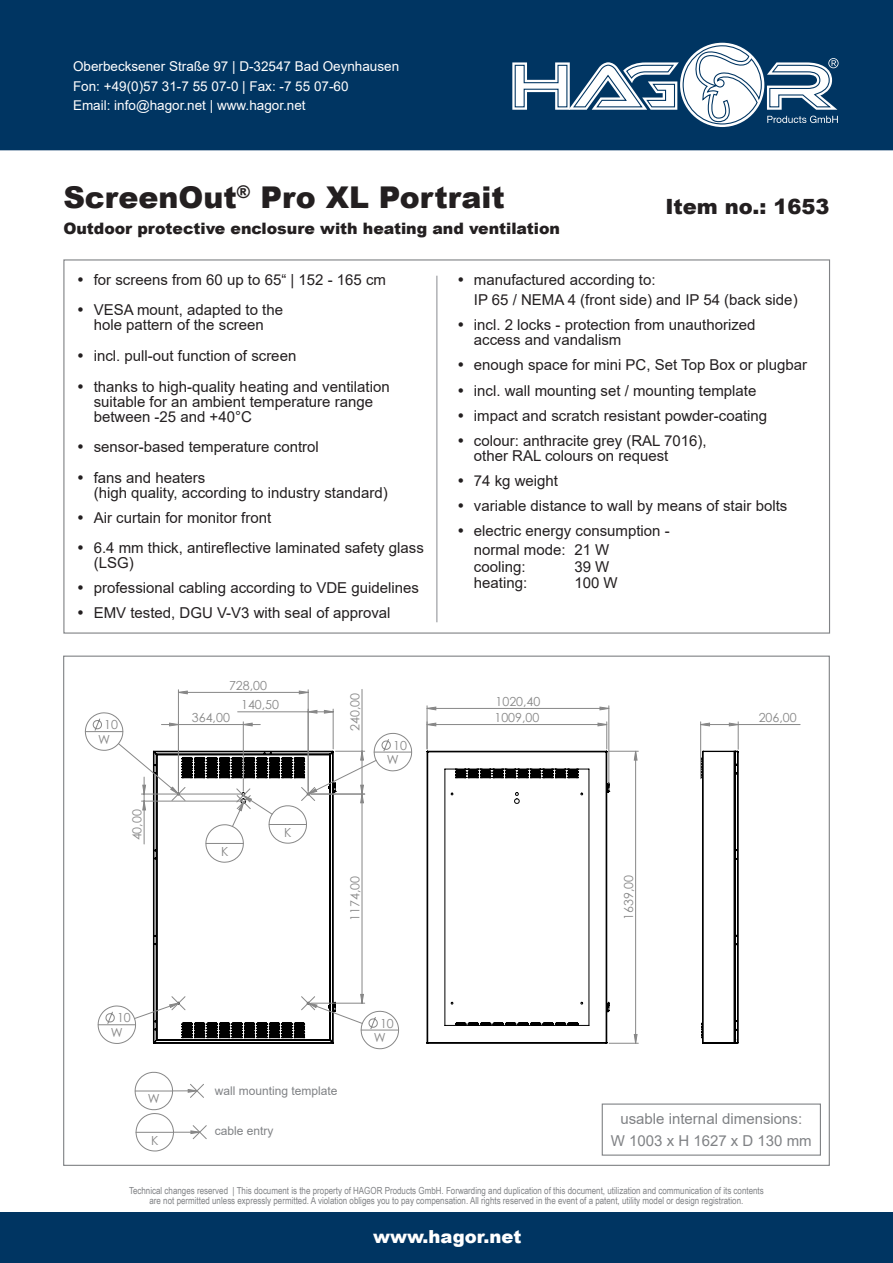
<style>
.page{position:relative;width:893px;height:1263px;background:#fff}
.page>*{position:absolute;margin:0;border:0;box-sizing:border-box;transform-origin:0 0}
.t1{font:900 30px "Arial";color:#231f20}
.t2{font:900 21px "Arial";color:#231f20}
.t3{font:900 18px "Arial";color:#fff}
.t4{font:900 15.75px "Arial";color:#231f20}
.t5{font:15px/15px "Arial";color:#231f20}
.t6{font:15px/22.5px "Arial";color:#808285;text-align:center}
.t7{font:13.5px/19.5px "Arial";color:#fff}
.t8{font:12.45px/19.4px "Century Gothic";color:#878787}
.t9{font:12px "Arial";color:#808285}
.t10{font:9.75px/10.5px "Arial Narrow";color:#808285;text-align:center}
</style>
<div class="page">
<div style="left:0;top:1213px;width:893px;height:50px;background:#003562"></div>
<div style="left:0;top:0;width:893px;height:150px;background:#003562"></div>
<svg style="left:502px;top:39px;width:358px;height:93px"></svg>
<hr style="left:436px;top:276px;width:2px;height:346px;background:#b0b1b5">
<div style="left:602px;top:1103px;width:219px;height:53px;border:1px solid #808285"></div>
<svg style="left:85px;top:712px;width:327px;height:439px"></svg>
<svg style="left:173px;top:1133px;width:34px;height:6px"></svg>
<hr style="left:136px;top:1132px;width:37px;height:1px;background:#878787">
<hr style="left:135px;top:1091px;width:38px;height:1px;background:#878787">
<svg style="left:134px;top:996px;width:36px;height:23px"></svg>
<hr style="left:98px;top:1024px;width:38px;height:1px;background:#878787">
<hr style="left:361px;top:1030px;width:38px;height:1px;background:#878787">
<hr style="left:374px;top:752px;width:38px;height:1px;background:#878787">
<hr style="left:85px;top:731px;width:38px;height:1px;background:#878787">
<hr style="left:738px;top:724px;width:62px;height:1px;background:#878787">
<hr style="left:427px;top:706px;width:1px;height:43px;background:#878787">
<hr style="left:609px;top:706px;width:1px;height:77px;background:#878787">
<svg style="left:170px;top:787px;width:147px;height:346px"></svg>
<svg style="left:700px;top:722px;width:39px;height:322px"></svg>
<svg style="left:426px;top:706px;width:183px;height:4px"></svg>
<hr style="left:362px;top:689px;width:1px;height:62px;background:#878787">
<svg style="left:301px;top:739px;width:90px;height:291px"></svg>
<svg style="left:426px;top:722px;width:212px;height:322px"></svg>
<svg style="left:93px;top:718px;width:9px;height:13px"></svg>
<hr style="left:178px;top:690px;width:1px;height:101px;background:#878787">
<hr style="left:308px;top:690px;width:1px;height:101px;background:#878787">
<hr style="left:333px;top:709px;width:1px;height:40px;background:#878787">
<hr style="left:238px;top:711px;width:70px;height:1px;background:#878787">
<hr style="left:243px;top:722px;width:1px;height:69px;background:#878787">
<svg style="left:179px;top:690px;width:130px;height:4px"></svg>
<svg style="left:308px;top:710px;width:26px;height:4px"></svg>
<svg style="left:161px;top:722px;width:99px;height:4px"></svg>
<svg style="left:105px;top:1011px;width:10px;height:13px"></svg>
<hr style="left:141px;top:794px;width:100px;height:1px;background:#878787">
<hr style="left:141px;top:801px;width:100px;height:1px;background:#878787">
<hr style="left:144px;top:801px;width:1px;height:43px;background:#878787">
<svg style="left:118px;top:743px;width:68px;height:67px"></svg>
<div style="left:215px;top:1074px;width:128px;height:33px;background:#fff"></div>
<div style="left:215px;top:1114px;width:128px;height:33px;background:#fff"></div>
<p class="t7" style="left:73px;top:57px;width:328px">Oberbecksener Straße 97 | D-32547 Bad Oeynhausen<br>Fon: +49(0)57 31-7 55 07-0 | Fax: -7 55 07-60<br>Email: info@hagor.net | www.hagor.net</p>
<h1 class="t1" style="left:63px;top:176px;width:443px">ScreenOut<sup>®</sup> Pro XL Portrait</h1>
<p class="t4" style="left:63px;top:217px;width:498px">Outdoor protective enclosure with heating and ventilation</p>
<h2 class="t2" style="left:665px;top:191px;width:166px">Item no.: 1653</h2>
<p class="t5" style="left:77px;top:272px;width:310px">• for screens from 60 up to 65“ | 152 - 165 cm</p>
<p class="t5" style="left:77px;top:303px;width:207px;text-align:center">• VESA mount, adapted to the hole pattern of the screen</p>
<p class="t5" style="left:77px;top:348px;width:221px">• incl. pull-out function of screen</p>
<p class="t5" style="left:94px;top:379px;width:297px;text-indent:-16px">• thanks to high-quality heating and ventilation suitable for an ambient temperature range between -25 and +40°C</p>
<p class="t5" style="left:77px;top:439px;width:243px">• sensor-based temperature control</p>
<p class="t5" style="left:94px;top:470px;width:296px;text-indent:-16px">• fans and heaters<br>(high quality, according to industry standard)</p>
<p class="t5" style="left:77px;top:510px;width:196px">• Air curtain for monitor front</p>
<p class="t5" style="left:94px;top:540px;width:332px;text-indent:-16px">• 6.4 mm thick, antireflective laminated safety glass (LSG)</p>
<p class="t5" style="left:77px;top:580px;width:343px">• professional cabling according to VDE guidelines</p>
<p class="t5" style="left:77px;top:605px;width:315px">• EMV tested, DGU V-V3 with seal of approval</p>
<p class="t8" style="left:104px;top:715px;width:15px">10</p>
<p class="t8" style="left:98px;top:730px;width:13px">W</p>
<p class="t8" style="left:127px;top:840px;width:33px;rotate:-90deg">40,00</p>
<p class="t8" style="left:241px;top:675px;width:40px;text-indent:-12px">728,00<br>140,50</p>
<p class="t8" style="left:192px;top:707px;width:40px">364,00</p>
<p class="t8" style="left:221px;top:841px;width:9px">K</p>
<p class="t8" style="left:284px;top:822px;width:9px">K</p>
<p class="t8" style="left:345px;top:731px;width:40px;rotate:-90deg">240,00</p>
<p class="t8" style="left:393px;top:735px;width:15px">10</p>
<p class="t8" style="left:387px;top:750px;width:13px">W</p>
<p class="t5" style="left:474px;top:269px;width:325px;line-height:20.5px;text-indent:-16px">• manufactured according to:<br>IP 65 / NEMA 4 (front side) and IP 54 (back side)</p>
<p class="t5" style="left:474px;top:318px;width:283px;text-indent:-16px">• incl. 2 locks - protection from unauthorized access and vandalism</p>
<p class="t5" style="left:457px;top:358px;width:351px">• enough space for mini PC, Set Top Box or plugbar</p>
<p class="t5" style="left:457px;top:383px;width:301px">• incl. wall mounting set / mounting template</p>
<p class="t5" style="left:457px;top:408px;width:311px">• impact and scratch resistant powder-coating</p>
<p class="t5" style="left:474px;top:433px;width:234px;text-indent:-16px">• colour: anthracite grey (RAL 7016), other RAL colours on request</p>
<p class="t5" style="left:457px;top:473px;width:102px">• 74 kg weight</p>
<p class="t5" style="left:457px;top:498px;width:331px">• variable distance to wall by means of stair bolts</p>
<p class="t5" style="left:474px;top:521px;width:197px;line-height:19.5px;text-indent:-16px">• electric energy consumption - normal mode: 21 W</p>
<p class="t5" style="left:474px;top:559px;width:53px">cooling:</p>
<p class="t5" style="left:574px;top:559px;width:37px">39 W</p>
<p class="t5" style="left:474px;top:575px;width:55px">heating:</p>
<p class="t5" style="left:574px;top:575px;width:45px">100 W</p>
<p class="t8" style="left:495px;top:691px;width:46px">1020,40</p>
<p class="t8" style="left:494px;top:707px;width:46px">1009,00</p>
<p class="t8" style="left:759px;top:707px;width:40px">206,00</p>
<p class="t8" style="left:117px;top:1008px;width:15px">10</p>
<p class="t8" style="left:111px;top:1023px;width:13px">W</p>
<p class="t8" style="left:148px;top:1089px;width:13px">W</p>
<p class="t8" style="left:151px;top:1130px;width:9px">K</p>
<p class="t8" style="left:345px;top:921px;width:46px;rotate:-90deg">1174,00</p>
<p class="t8" style="left:619px;top:920px;width:46px;rotate:-90deg">1639,00</p>
<p class="t8" style="left:222px;top:1080px;width:110px">Wandbefestigung</p>
<p class="t9" style="left:215px;top:1082px;width:124px">wall mounting template</p>
<p class="t9" style="left:215px;top:1123px;width:60px">cable entry</p>
<p class="t8" style="left:380px;top:1013px;width:15px">10</p>
<p class="t8" style="left:374px;top:1028px;width:13px">W</p>
<p class="t6" style="left:611px;top:1107px;width:202px">usable internal dimensions:<br>W 1003 x H 1627 x D 130 mm</p>
<p class="t10" style="left:129px;top:1184px;width:636px">Technical changes reserved | This document is the property of HAGOR Products GmbH. Forwarding and duplication of this document, utilization and communication of its contents are not permitted unless expressly permitted. A violation obliges you to pay compensation. All rights reserved in the event of a patent, utility model or design registration.</p>
<p class="t3" style="left:373px;top:1223px;width:150px">www.hagor.net</p>
</div>
